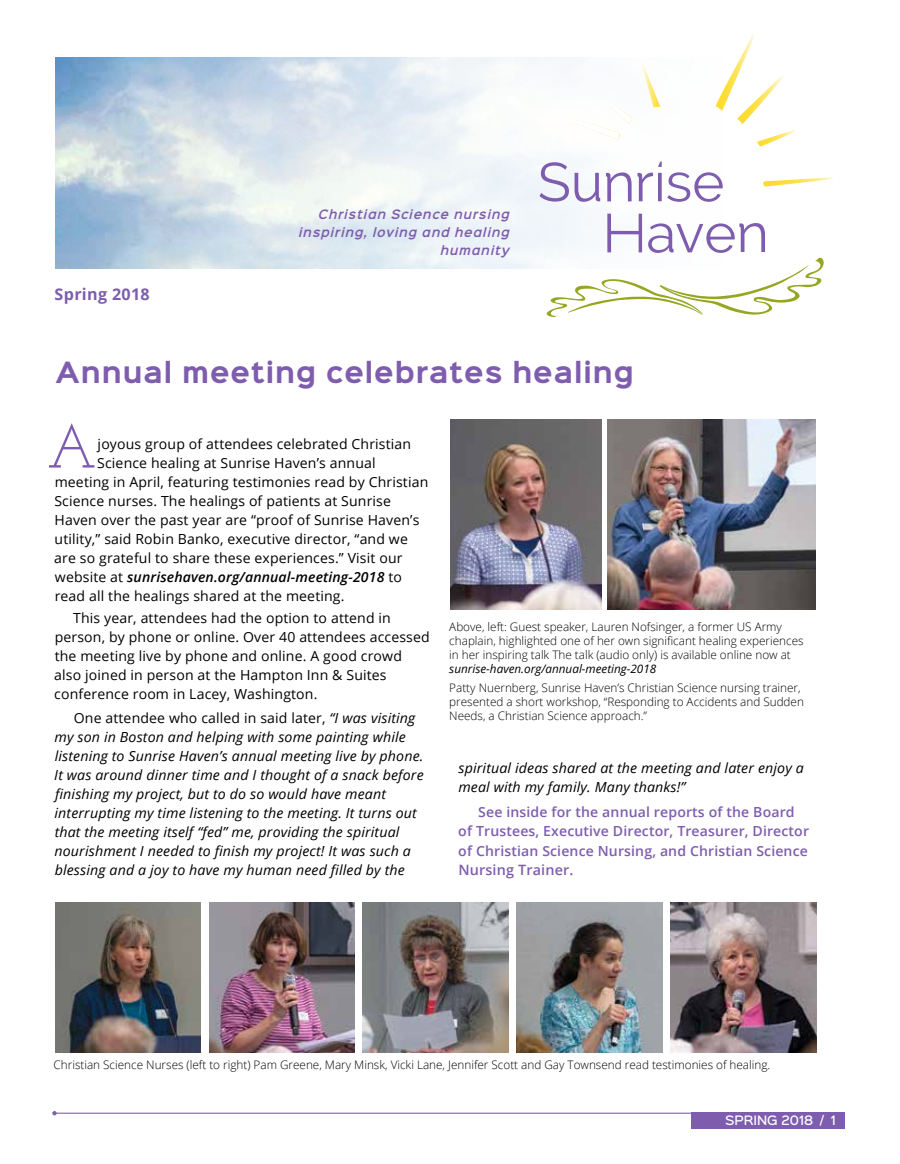
<style>
.page{position:relative;width:900px;height:1164px;background:#fff}
.page>*{position:absolute;margin:0;border:0;box-sizing:border-box;transform-origin:0 0}
.t1{font:60.6px "Josefin Slab";color:#7e5dae}
.t2{font:700 26.4px "Sinkin Sans 700";letter-spacing:.04em;color:#7e5dae;scale:.96 1}
.t3{font:700 16.05px "Open Sans";letter-spacing:.02em;color:#7e5dae}
.t4{font:600 14.25px "Open Sans";letter-spacing:.01em;color:#7e5dae}
.t5{font:13.95px/19px "Open Sans";letter-spacing:.01em;color:#000}
.t6{font:italic 13.95px/19px "Open Sans";letter-spacing:.01em;color:#000}
.t7{font:600 13.95px/19px "Open Sans";letter-spacing:.01em;color:#7e5dae;text-align:center}
.t8{font:italic 600 13.95px "Open Sans";letter-spacing:.01em;color:#000}
.t9{font:300 11.7px/14px "Open Sans";color:#000}
.t10{font:italic 600 11.7px/17.5px "Sinkin Sans 600";letter-spacing:.07em;color:#7e5dae;text-align:right;scale:.96 1}
.t11{font:italic 11.7px "Open Sans";color:#000}
.t12{font:500 11.7px "Sinkin Sans 500";color:#fff}
.s1{font-weight:400;font-style:normal}
.s2{font-style:normal}
</style>
<div class="page">
<img style="left:55px;top:57px;width:606px;height:211px">
<svg style="left:539px;top:162px;width:30px;height:40px"></svg>
<svg style="left:575px;top:173px;width:25px;height:29px"></svg>
<svg style="left:606px;top:172px;width:26px;height:29px"></svg>
<svg style="left:638px;top:161px;width:85px;height:41px"></svg>
<svg style="left:640px;top:58px;width:20px;height:50px"></svg>
<svg style="left:763px;top:177px;width:70px;height:10px"></svg>
<svg style="left:715px;top:35px;width:81px;height:112px"></svg>
<svg style="left:551px;top:99px;width:81px;height:41px"></svg>
<svg style="left:546px;top:214px;width:278px;height:103px"></svg>
<hr style="left:54px;top:1113px;width:659px;height:1px;background:#7e5dae">
<svg style="left:52px;top:1111px;width:5px;height:4px"></svg>
<div style="left:692px;top:1113px;width:153px;height:16px;background:#7e5dae"></div>
<img style="left:55px;top:903px;width:146px;height:149px">
<img style="left:209px;top:903px;width:146px;height:149px">
<img style="left:363px;top:903px;width:145px;height:149px">
<img style="left:670px;top:903px;width:146px;height:149px">
<img style="left:517px;top:903px;width:145px;height:149px">
<img style="left:450px;top:419px;width:152px;height:190px">
<img style="left:608px;top:419px;width:208px;height:190px">
<p class="t3" style="left:55px;top:283px;width:97px">Spring 2018</p>
<p class="t10" style="left:299px;top:205px;width:221px">Christian Science nursing inspiring, loving and healing humanity</p>
<h2 class="t2" style="left:56px;top:359px;width:604px">Annual meeting celebrates healing</h2>
<h1 class="t1" style="left:47px;top:411px;width:51px">A</h1>
<p class="t5" style="left:98px;top:434px;width:315px">joyous group of attendees celebrated Christian</p>
<p class="t5" style="left:97px;top:453px;width:280px">Science healing at Sunrise Haven’s annual</p>
<p class="t5" style="left:55px;top:472px;width:375px">meeting in April, featuring testimonies read by Christian</p>
<p class="t5" style="left:54px;top:491px;width:338px">Science nurses. The healings of patients at Sunrise</p>
<p class="t5" style="left:55px;top:510px;width:366px">Haven over the past year are “proof of Sunrise Haven’s</p>
<p class="t5" style="left:55px;top:529px;width:355px">utility,” said Robin Banko, executive director, “and we</p>
<p class="t5" style="left:54px;top:548px;width:350px">are so grateful to share these experiences.” Visit our</p>
<p class="t8" style="left:55px;top:567px;width:349px"><span class="s1">website at</span> sunrisehaven.org/annual-meeting-2018 <span class="s1">to</span></p>
<p class="t5" style="left:55px;top:586px;width:291px">read all the healings shared at the meeting.</p>
<p class="t5" style="left:54px;top:608px;width:377px;text-indent:19px">This year, attendees had the option to attend in person, by phone or online. Over 40 attendees accessed the meeting live by phone and online. A good crowd also joined in person at the Hampton Inn &amp; Suites conference room in Lacey, Washington.</p>
<p class="t6" style="left:54px;top:708px;width:371px;text-indent:19px"><span class="s2">One attendee who called in said later,</span> “I was visiting my son in Boston and helping with some painting while listening to Sunrise Haven’s annual meeting live by phone.<br>It was around dinner time and I thought of a snack before finishing my project, but to do so would have meant interrupting my time listening to the meeting. It turns out that the meeting itself “fed” me, providing the spiritual nourishment I needed to finish my project! It was such a blessing and a joy to have my human need filled by the</p>
<p class="t9" style="left:449px;top:620px;width:356px">Above, left: Guest speaker, Lauren Nofsinger, a former US Army chaplain, highlighted one of her own significant healing experiences in her inspiring talk The talk (audio only) is available online now at</p>
<p class="t11" style="left:449px;top:661px;width:209px">sunrise-haven.org/annual-meeting-2018</p>
<p class="t9" style="left:449px;top:681px;width:356px">Patty Nuernberg, Sunrise Haven’s Christian Science nursing trainer, presented a short workshop, “Responding to Accidents and Sudden<br>Needs, a Christian Science approach.”</p>
<p class="t6" style="left:458px;top:758px;width:347px">spiritual ideas shared at the meeting and later enjoy a meal with my family. Many thanks!”</p>
<p class="t7" style="left:458px;top:803px;width:352px">See inside for the annual reports of the Board<br>of Trustees, Executive Director, Treasurer, Director of Christian Science Nursing, and Christian Science</p>
<p class="t4" style="left:458px;top:860px;width:116px">Nursing Trainer.</p>
<p class="t9" style="left:54px;top:1057px;width:718px">Christian Science Nurses (left to right) Pam Greene, Mary Minsk, Vicki Lane, Jennifer Scott and Gay Townsend read testimonies of healing.</p>
<p class="t12" style="left:725px;top:1110px;width:112px">SPRING 2018 / 1</p>
</div>
